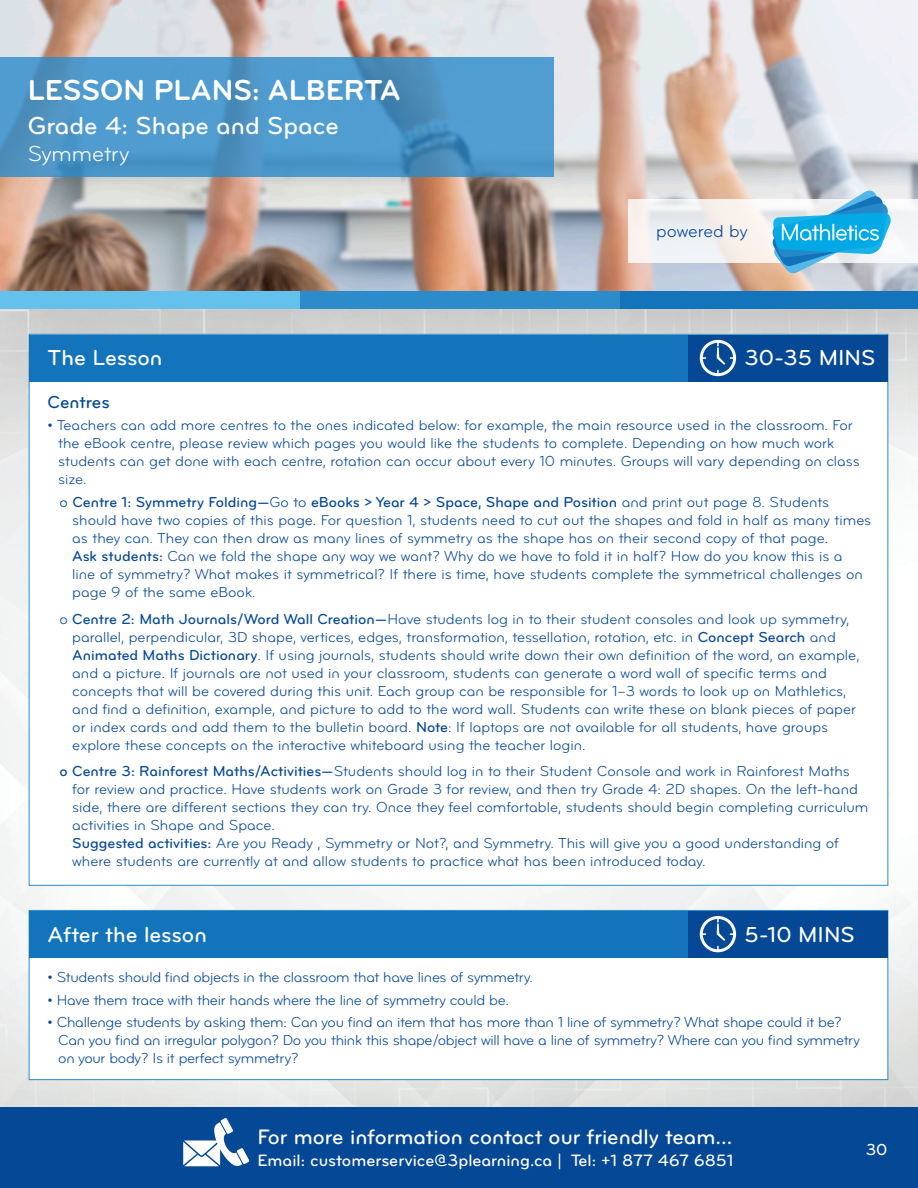
<style>
.page{position:relative;width:918px;height:1188px;background:#fff}
.page>*{position:absolute;margin:0;border:0;box-sizing:border-box;transform-origin:0 0}
.t1{font:30px "Bryant Bold Alternate";color:#fff}
.t2{font:25.5px "Bryant Medium Alternate";color:#fff}
.t3{font:22.5px "Bryant Medium Alternate";color:#fff}
.t4{font:22.5px "Bryant Regular Alternate";color:#fff}
.t5{font:21.75px "Bryant Medium Alternate";color:#fff}
.t6{font:18px "Bryant Regular Alternate";letter-spacing:-.005em;color:#054895}
.t7{font:18px "Bryant Medium Alternate";letter-spacing:-.005em;color:#054895}
.t8{font:17.1px "Bryant Medium Alternate";color:#fff}
.t9{font:16.5px "Bryant Medium Alternate";color:#fff}
.t10{font:15px/18px "Bryant Regular Alternate";color:#054895}
.t11{font:15px/18px "Bryant Regular Alternate";letter-spacing:-.02em;color:#054895}
.t12{font:15px "Bryant Medium Alternate";color:#054895}
.s1{font-family:"Bryant Regular Alternate"}
.s2{font-family:"Bryant Medium Alternate"}
</style>
<div class="page">
<img style="left:0;top:0;width:918px;height:291px">
<img style="left:0;top:308px;width:918px;height:799px">
<div style="left:619px;top:291px;width:299px;height:17px;background:#1374bb"></div>
<svg style="left:629px;top:199px;width:289px;height:64px;fill:#f5f2f1"></svg>
<div style="left:0;top:291px;width:300px;height:17px;background:#64c0ec"></div>
<div style="left:300px;top:291px;width:319px;height:17px;background:#2c8bcb"></div>
<div style="left:0;top:1107px;width:918px;height:81px;background:#054895"></div>
<svg style="left:183px;top:1118px;width:66px;height:48px"></svg>
<svg style="left:0;top:57px;width:554px;height:119px;background:#4d96c9"></svg>
<svg style="left:772px;top:189px;width:119px;height:85px"></svg>
<div style="left:29px;top:334px;width:859px;height:552px;background:#fff;border:1px solid #2c8bcb"></div>
<div style="left:29px;top:335px;width:700px;height:46px;background:#1374bb"></div>
<div style="left:29px;top:910px;width:859px;height:170px;background:#fff;border:1px solid #2c8bcb"></div>
<div style="left:29px;top:911px;width:700px;height:47px;background:#1374bb"></div>
<div style="left:688px;top:335px;width:200px;height:46px;background:#054895"></div>
<svg style="left:700px;top:340px;width:36px;height:36px"></svg>
<div style="left:688px;top:911px;width:200px;height:47px;background:#054895"></div>
<svg style="left:700px;top:916px;width:36px;height:36px"></svg>
<h1 class="t1" style="left:28px;top:72px;width:375px">LESSON PLANS: ALBERTA</h1>
<h2 class="t2" style="left:28px;top:110px;width:313px">Grade 4: Shape and Space</h2>
<h3 class="t4" style="left:28px;top:140px;width:103px">Symmetry</h3>
<h3 class="t3" style="left:48px;top:344px;width:116px">The Lesson</h3>
<p class="t6" style="left:656px;top:221px;width:93px">powered by</p>
<h3 class="t3" style="left:745px;top:344px;width:132px">30-35 MINS</h3>
<p class="t7" style="left:48px;top:391px;width:64px">Centres</p>
<p class="t10" style="left:58px;top:416px;width:803px;text-indent:-11px">• Teachers can add more centres to the ones indicated below: for example, the main resource used in the classroom. For the eBook centre, please review which pages you would like the students to complete. Depending on how much work students can get done with each centre, rotation can occur about every 10 minutes. Groups will vary depending on class size.</p>
<p class="t12" style="left:60px;top:493px;width:771px"><span class="s1">o</span> Centre 1: Symmetry Folding—<span class="s1">Go to</span> eBooks &gt; Year 4 &gt; Space, Shape and Position <span class="s1">and print out page 8. Students</span></p>
<p class="t10" style="left:72px;top:511px;width:800px">should have two copies of this page. For question 1, students need to cut out the shapes and fold in half as many times as they can. They can then draw as many lines of symmetry as the shape has on their second copy of that page.<br><span class="s2">Ask students:</span> Can we fold the shape any way we want? Why do we have to fold it in half? How do you know this is a<br>line of symmetry? What makes it symmetrical? If there is time, have students complete the symmetrical challenges on page 9 of the same eBook.</p>
<p class="t10" style="left:72px;top:610px;width:789px;text-indent:-13px">o <span class="s2">Centre 2: Math Journals/Word Wall Creation—</span>Have students log in to their student consoles and look up symmetry, parallel, perpendicular, 3D shape, vertices, edges, transformation, tessellation, rotation, etc. in <span class="s2">Concept Search</span> and <span class="s2">Animated Maths Dictionary</span>. If using journals, students should write down their own definition of the word, an example, and a picture. If journals are not used in your classroom, students can generate a word wall of specific terms and concepts that will be covered during this unit. Each group can be responsible for 1–3 words to look up on Mathletics, and find a definition, example, and picture to add to the word wall. Students can write these on blank pieces of paper or index cards and add them to the bulletin board. <span class="s2">Note</span>: If laptops are not available for all students, have groups explore these concepts on the interactive whiteboard using the teacher login.</p>
<p class="t10" style="left:72px;top:762px;width:798px;text-indent:-13px"><span class="s2">o Centre 3: Rainforest Maths/Activities—</span>Students should log in to their Student Console and work in Rainforest Maths for review and practice. Have students work on Grade 3 for review, and then try Grade 4: 2D shapes. On the left-hand side, there are different sections they can try. Once they feel comfortable, students should begin completing curriculum activities in Shape and Space.<br><span class="s2">Suggested activities:</span> Are you Ready , Symmetry or Not?, and Symmetry. This will give you a good understanding of where students are currently at and allow students to practice what has been introduced today.</p>
<h3 class="t3" style="left:48px;top:920px;width:161px">After the lesson</h3>
<h3 class="t3" style="left:745px;top:920px;width:112px">5-10 MINS</h3>
<p class="t11" style="left:48px;top:969px;width:487px">• Students should find objects in the classroom that have lines of symmetry.</p>
<p class="t11" style="left:48px;top:991px;width:463px">• Have them trace with their hands where the line of symmetry could be.</p>
<p class="t11" style="left:58px;top:1013px;width:803px;text-indent:-11px">• Challenge students by asking them: Can you find an item that has more than 1 line of symmetry? What shape could it be?<br>Can you find an irregular polygon? Do you think this shape/object will have a line of symmetry? Where can you find symmetry on your body? Is it perfect symmetry?</p>
<h3 class="t5" style="left:257px;top:1124px;width:477px">For more information contact our friendly team…</h3>
<p class="t8" style="left:257px;top:1150px;width:478px">Email: customerservice@3plearning.ca | Tel: +1 877 467 6851</p>
<p class="t9" style="left:866px;top:1140px;width:23px">30</p>
</div>
